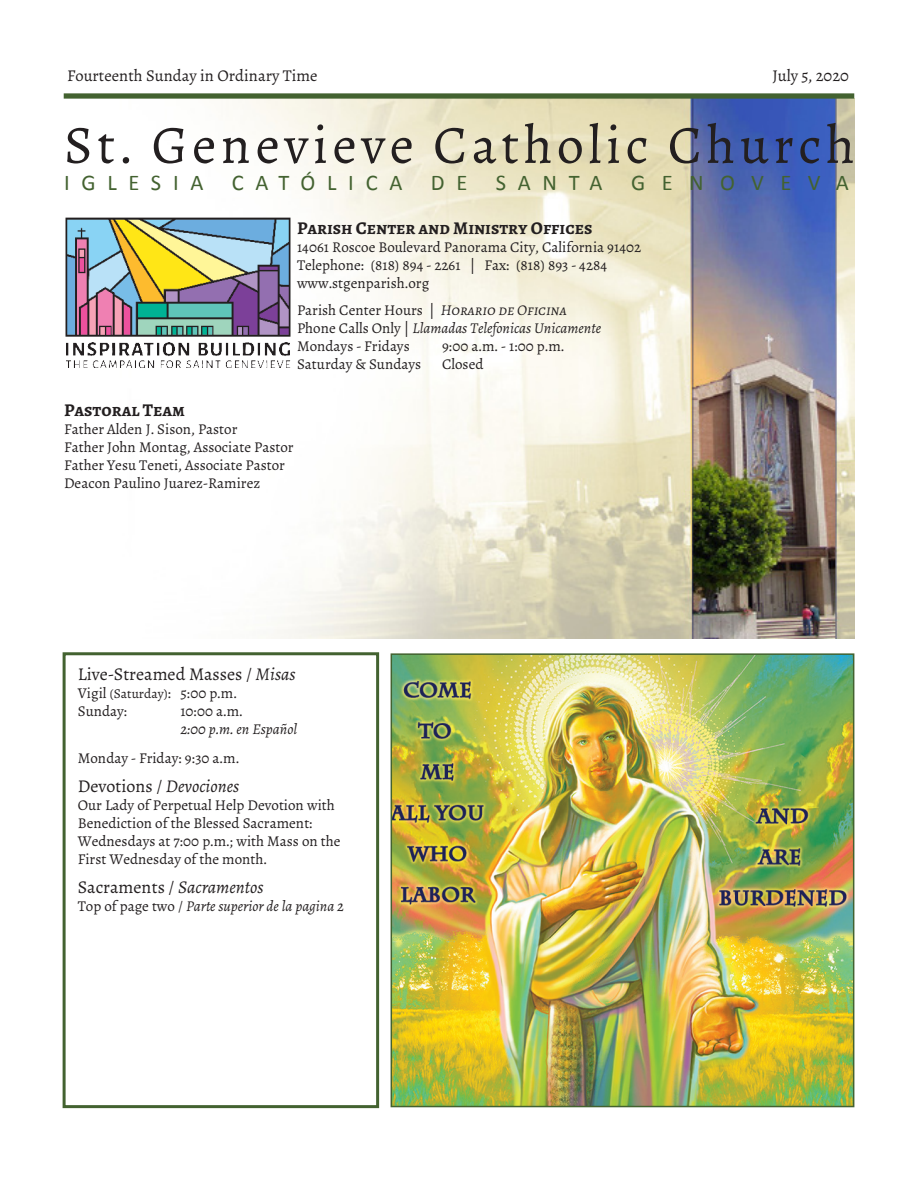
<style>
.page{position:relative;width:918px;height:1188px;background:#fff}
.page>*{position:absolute;margin:0;border:0;box-sizing:border-box;transform-origin:0 0}
.t1{font:54px "Alegreya";letter-spacing:.085em;color:#231f20}
.t2{font:22.5px "Calibri";letter-spacing:.52em;color:#436230}
.t3{font:22.5px "Calibri";letter-spacing:.73em;color:#436230}
.t4{font:18px "Alegreya";color:#231f20}
.t5{font:700 18px "Alegreya SC";color:#231f20}
.t6{font:16.5px "Alegreya";color:#231f20}
.t7{font:15px/18px "Alegreya";color:#231f20}
.t8{font:italic 15px/18px "Alegreya";color:#231f20}
.s1{font-family:"Alegreya SC";font-style:italic}
.s2{font-style:normal}
.s3{font-style:italic}
.s4{font-size:13.5px}
</style>
<div class="page">
<img style="left:68px;top:99px;width:787px;height:540px">
<div style="left:64px;top:93px;width:790px;height:6px;background:#436230"></div>
<div style="left:63px;top:652px;width:316px;height:456px;border:3px solid #436230"></div>
<img style="left:65px;top:216px;width:226px;height:151px">
<img style="left:394px;top:656px;width:457px;height:448px">
<div style="left:391px;top:653px;width:463px;height:454px;border:2px solid #436230"></div>
<p class="t6" style="left:67px;top:66px;width:252px">Fourteenth Sunday in Ordinary Time</p>
<p class="t6" style="left:772px;top:66px;width:78px">July 5, 2020</p>
<p class="t1" style="left:64px;top:112px;width:792px">St. Genevieve Catholic Church</p>
<p class="t2" style="left:64px;top:168px;width:141px">IGLESIA</p>
<p class="t2" style="left:232px;top:168px;width:172px">CATÓLICA</p>
<p class="t2" style="left:431px;top:168px;width:38px">D E</p>
<p class="t2" style="left:496px;top:168px;width:108px">SANTA</p>
<p class="t3" style="left:631px;top:168px;width:219px">GENOVEVA</p>
<p class="t5" style="left:297px;top:217px;width:297px">Parish Center and Ministry Offices</p>
<p class="t7" style="left:297px;top:238px;width:346px">14061 Roscoe Boulevard Panorama City, California 91402</p>
<p class="t7" style="left:297px;top:256px;width:312px">Telephone: (818) 894 - 2261 | Fax: (818) 893 - 4284</p>
<p class="t7" style="left:297px;top:274px;width:134px">www.stgenparish.org</p>
<p class="t7" style="left:297px;top:301px;width:271px">Parish Center Hours | <span class="s1">Horario de Oficina</span></p>
<p class="t8" style="left:297px;top:319px;width:306px"><span class="s2">Phone Calls Only |</span> Llamadas Telefonicas Unicamente</p>
<p class="t7" style="left:297px;top:337px;width:114px">Mondays - Fridays</p>
<p class="t7" style="left:442px;top:337px;width:124px">9:00 a.m. - 1:00 p.m.</p>
<p class="t7" style="left:297px;top:355px;width:126px">Saturday &amp; Sundays</p>
<p class="t7" style="left:442px;top:355px;width:43px">Closed</p>
<p class="t5" style="left:64px;top:398px;width:122px">Pastoral Team</p>
<p class="t7" style="left:64px;top:420px;width:175px">Father Alden J. Sison, Pastor</p>
<p class="t7" style="left:64px;top:438px;width:231px">Father John Montag, Associate Pastor</p>
<p class="t7" style="left:64px;top:456px;width:222px">Father Yesu Teneti, Associate Pastor</p>
<p class="t7" style="left:64px;top:474px;width:198px">Deacon Paulino Juarez-Ramirez</p>
<p class="t4" style="left:78px;top:663px;width:219px">Live-Streamed Masses / <span class="s3">Misas</span></p>
<p class="t7" style="left:78px;top:684px;width:161px">Vigil <span class="s4">(Saturday)</span>: 5:00 p.m.<br>Sunday:</p>
<p class="t8" style="left:180px;top:702px;width:118px"><span class="s2">10:00 a.m.<br></span>2:00 p.m. en Español</p>
<p class="t7" style="left:78px;top:749px;width:163px">Monday - Friday: 9:30 a.m.</p>
<p class="t4" style="left:78px;top:775px;width:163px">Devotions / <span class="s3">Devociones</span></p>
<p class="t7" style="left:78px;top:796px;width:264px">Our Lady of Perpetual Help Devotion with Benediction of the Blessed Sacrament:<br>Wednesdays at 7:00 p.m.; with Mass on the First Wednesday of the month.</p>
<p class="t4" style="left:78px;top:876px;width:187px">Sacraments / <span class="s3">Sacramentos</span></p>
<p class="t8" style="left:78px;top:897px;width:268px"><span class="s2">Top of page two /</span> Parte superior de la pagina 2</p>
</div>
